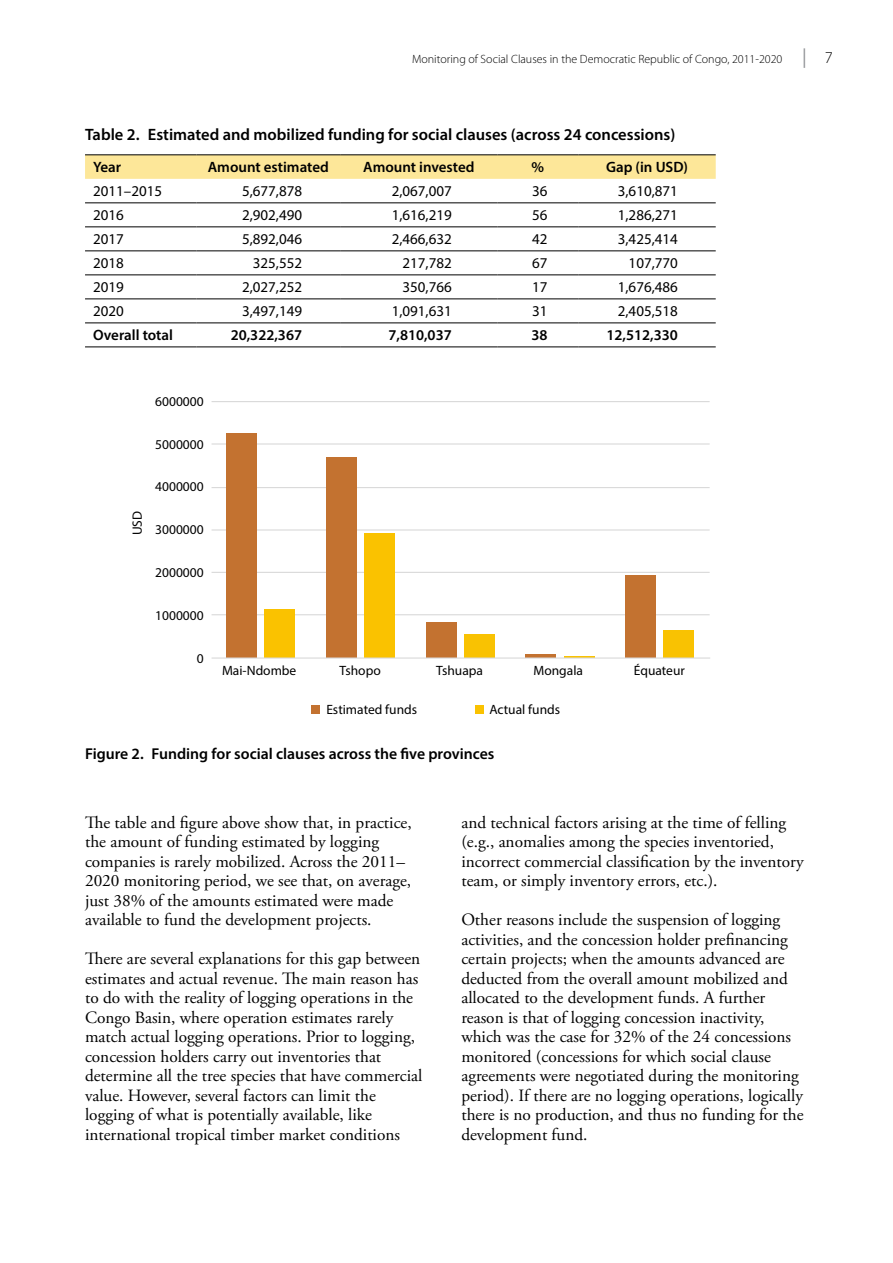
<style>
.page{position:relative;width:893px;height:1263px;background:#fff}
.page>*{position:absolute;margin:0;border:0;box-sizing:border-box;transform-origin:0 0}
.t1{font:17.25px/19.5px "Adobe Garamond Pro";color:#000}
.t2{font:600 16.5px "Myriad Pro";color:#000}
.t3{font:600 15.75px "Myriad Pro";color:#000}
.t4{font:15px "Myriad Pro";color:#000}
.t5{font:600 15px "Myriad Pro";color:#000}
.t6{font:13.5px "Myriad Pro";color:#000}
.t7{font:300 12px "Myriad Pro";color:#000}
.s1{font-weight:400;font-size:19.5px;color:#939598}
.s2{font-size:16.5px}
</style>
<div class="page">
<div style="left:475px;top:705px;width:8px;height:9px;background:#fac200"></div>
<div style="left:312px;top:705px;width:8px;height:9px;background:#c37230"></div>
<hr style="left:212px;top:614px;width:498px;height:1px;background:#d9d9d9">
<hr style="left:212px;top:572px;width:498px;height:1px;background:#d9d9d9">
<hr style="left:212px;top:529px;width:498px;height:1px;background:#d9d9d9">
<hr style="left:212px;top:487px;width:498px;height:1px;background:#d9d9d9">
<hr style="left:212px;top:443px;width:498px;height:1px;background:#d9d9d9">
<hr style="left:212px;top:401px;width:498px;height:1px;background:#d9d9d9">
<div style="left:226px;top:433px;width:31px;height:225px;background:#c37230"></div>
<div style="left:326px;top:457px;width:31px;height:201px;background:#c37230"></div>
<div style="left:426px;top:623px;width:31px;height:35px;background:#c37230"></div>
<hr style="left:526px;top:654px;width:30px;height:4px;background:#c37230">
<div style="left:625px;top:575px;width:31px;height:83px;background:#c37230"></div>
<div style="left:265px;top:609px;width:30px;height:49px;background:#fac200"></div>
<div style="left:364px;top:533px;width:31px;height:125px;background:#fac200"></div>
<div style="left:464px;top:634px;width:31px;height:24px;background:#f9c202"></div>
<div style="left:663px;top:630px;width:31px;height:28px;background:#f9c202"></div>
<hr style="left:212px;top:657px;width:498px;height:2px;background:#d9d9d9">
<svg style="left:85px;top:155px;width:631px;height:24px;background:#f9e397"></svg>
<hr style="left:85px;top:203px;width:111px;height:1px;background:#000">
<hr style="left:196px;top:203px;width:144px;height:1px;background:#000">
<hr style="left:340px;top:203px;width:157px;height:1px;background:#000">
<hr style="left:497px;top:203px;width:81px;height:1px;background:#000">
<hr style="left:578px;top:203px;width:138px;height:1px;background:#000">
<hr style="left:85px;top:227px;width:111px;height:1px;background:#000">
<hr style="left:196px;top:227px;width:144px;height:1px;background:#000">
<hr style="left:340px;top:227px;width:157px;height:1px;background:#000">
<hr style="left:497px;top:227px;width:81px;height:1px;background:#000">
<hr style="left:578px;top:227px;width:138px;height:1px;background:#000">
<hr style="left:85px;top:251px;width:111px;height:1px;background:#000">
<hr style="left:196px;top:251px;width:144px;height:1px;background:#000">
<hr style="left:340px;top:251px;width:157px;height:1px;background:#000">
<hr style="left:497px;top:251px;width:81px;height:1px;background:#000">
<hr style="left:578px;top:251px;width:138px;height:1px;background:#000">
<hr style="left:85px;top:275px;width:111px;height:1px;background:#000">
<hr style="left:196px;top:275px;width:144px;height:1px;background:#000">
<hr style="left:340px;top:275px;width:157px;height:1px;background:#000">
<hr style="left:497px;top:275px;width:81px;height:1px;background:#000">
<hr style="left:578px;top:275px;width:138px;height:1px;background:#000">
<hr style="left:85px;top:299px;width:111px;height:1px;background:#000">
<hr style="left:196px;top:299px;width:144px;height:1px;background:#000">
<hr style="left:340px;top:299px;width:157px;height:1px;background:#000">
<hr style="left:497px;top:299px;width:81px;height:1px;background:#000">
<hr style="left:578px;top:299px;width:138px;height:1px;background:#000">
<hr style="left:85px;top:323px;width:111px;height:1px;background:#000">
<hr style="left:196px;top:323px;width:144px;height:1px;background:#000">
<hr style="left:340px;top:323px;width:157px;height:1px;background:#000">
<hr style="left:497px;top:323px;width:81px;height:1px;background:#000">
<hr style="left:578px;top:323px;width:138px;height:1px;background:#000">
<hr style="left:85px;top:347px;width:111px;height:1px;background:#000">
<hr style="left:196px;top:347px;width:144px;height:1px;background:#000">
<hr style="left:340px;top:347px;width:157px;height:1px;background:#000">
<hr style="left:497px;top:347px;width:81px;height:1px;background:#000">
<hr style="left:578px;top:347px;width:138px;height:1px;background:#000">
<hr style="left:85px;top:154px;width:111px;height:1px;background:#000">
<hr style="left:196px;top:154px;width:144px;height:1px;background:#000">
<hr style="left:340px;top:154px;width:157px;height:1px;background:#000">
<hr style="left:497px;top:154px;width:81px;height:1px;background:#000">
<hr style="left:578px;top:154px;width:138px;height:1px;background:#000">
<p class="t7" style="left:412px;top:51px;width:422px">Monitoring of Social Clauses in the Democratic Republic of Congo, 2011-2020 <span class="s1">|</span> <span class="s2">7</span></p>
<p class="t2" style="left:85px;top:124px;width:592px">Table 2. Estimated and mobilized funding for social clauses (across 24 concessions)</p>
<p class="t5" style="left:93px;top:158px;width:29px">Year</p>
<p class="t5" style="left:208px;top:158px;width:123px">Amount estimated</p>
<p class="t5" style="left:363px;top:158px;width:113px">Amount invested</p>
<p class="t5" style="left:532px;top:158px;width:14px">%</p>
<p class="t5" style="left:606px;top:158px;width:83px">Gap (in USD)</p>
<p class="t4" style="left:93px;top:182px;width:71px">2011–2015</p>
<p class="t4" style="left:242px;top:182px;width:62px">5,677,878</p>
<p class="t4" style="left:392px;top:182px;width:62px">2,067,007</p>
<p class="t4" style="left:532px;top:182px;width:17px">36</p>
<p class="t4" style="left:618px;top:182px;width:62px">3,610,871</p>
<p class="t4" style="left:93px;top:206px;width:32px">2016</p>
<p class="t4" style="left:242px;top:206px;width:62px">2,902,490</p>
<p class="t4" style="left:392px;top:206px;width:62px">1,616,219</p>
<p class="t4" style="left:532px;top:206px;width:17px">56</p>
<p class="t4" style="left:618px;top:206px;width:62px">1,286,271</p>
<p class="t4" style="left:93px;top:230px;width:32px">2017</p>
<p class="t4" style="left:242px;top:230px;width:62px">5,892,046</p>
<p class="t4" style="left:392px;top:230px;width:62px">2,466,632</p>
<p class="t4" style="left:532px;top:230px;width:17px">42</p>
<p class="t4" style="left:618px;top:230px;width:62px">3,425,414</p>
<p class="t4" style="left:93px;top:254px;width:32px">2018</p>
<p class="t4" style="left:253px;top:254px;width:51px">325,552</p>
<p class="t4" style="left:402px;top:254px;width:51px">217,782</p>
<p class="t4" style="left:532px;top:254px;width:17px">67</p>
<p class="t4" style="left:629px;top:254px;width:51px">107,770</p>
<p class="t4" style="left:93px;top:278px;width:32px">2019</p>
<p class="t4" style="left:242px;top:278px;width:62px">2,027,252</p>
<p class="t4" style="left:402px;top:278px;width:51px">350,766</p>
<p class="t4" style="left:532px;top:278px;width:17px">17</p>
<p class="t4" style="left:618px;top:278px;width:62px">1,676,486</p>
<p class="t4" style="left:93px;top:302px;width:32px">2020</p>
<p class="t4" style="left:242px;top:302px;width:62px">3,497,149</p>
<p class="t4" style="left:392px;top:302px;width:62px">1,091,631</p>
<p class="t4" style="left:532px;top:302px;width:17px">31</p>
<p class="t4" style="left:618px;top:302px;width:62px">2,405,518</p>
<p class="t5" style="left:93px;top:326px;width:81px">Overall total</p>
<p class="t5" style="left:231px;top:326px;width:73px">20,322,367</p>
<p class="t5" style="left:388px;top:326px;width:65px">7,810,037</p>
<p class="t5" style="left:531px;top:326px;width:18px">38</p>
<p class="t5" style="left:606px;top:326px;width:73px">12,512,330</p>
<p class="t6" style="left:155px;top:393px;width:50px">6000000</p>
<p class="t6" style="left:155px;top:436px;width:50px">5000000</p>
<p class="t6" style="left:129px;top:535px;width:26px;rotate:-90deg">USD</p>
<p class="t6" style="left:155px;top:479px;width:50px">4000000</p>
<p class="t6" style="left:155px;top:521px;width:50px">3000000</p>
<p class="t6" style="left:155px;top:564px;width:50px">2000000</p>
<p class="t6" style="left:155px;top:607px;width:50px">1000000</p>
<p class="t6" style="left:197px;top:650px;width:8px">0</p>
<p class="t6" style="left:222px;top:662px;width:76px">Mai-Ndombe</p>
<p class="t6" style="left:339px;top:662px;width:43px">Tshopo</p>
<p class="t6" style="left:436px;top:662px;width:48px">Tshuapa</p>
<p class="t6" style="left:533px;top:662px;width:51px">Mongala</p>
<p class="t6" style="left:634px;top:662px;width:53px">Équateur</p>
<p class="t6" style="left:326px;top:701px;width:92px">Estimated funds</p>
<p class="t6" style="left:489px;top:701px;width:72px">Actual funds</p>
<p class="t3" style="left:85px;top:744px;width:411px">Figure 2. Funding for social clauses across the five provinces</p>
<p class="t1" style="left:85px;top:813px;width:328px">The table and figure above show that, in practice, the amount of funding estimated by logging companies is rarely mobilized. Across the 2011– 2020 monitoring period, we see that, on average, just 38% of the amounts estimated were made available to fund the development projects.</p>
<p class="t1" style="left:85px;top:950px;width:339px">There are several explanations for this gap between estimates and actual revenue. The main reason has to do with the reality of logging operations in the Congo Basin, where operation estimates rarely match actual logging operations. Prior to logging, concession holders carry out inventories that determine all the tree species that have commercial value. However, several factors can limit the logging of what is potentially available, like international tropical timber market conditions</p>
<p class="t1" style="left:461px;top:813px;width:344px">and technical factors arising at the time of felling (e.g., anomalies among the species inventoried, incorrect commercial classification by the inventory team, or simply inventory errors, etc.).</p>
<p class="t1" style="left:461px;top:911px;width:344px">Other reasons include the suspension of logging activities, and the concession holder prefinancing certain projects; when the amounts advanced are deducted from the overall amount mobilized and allocated to the development funds. A further reason is that of logging concession inactivity, which was the case for 32% of the 24 concessions monitored (concessions for which social clause agreements were negotiated during the monitoring period). If there are no logging operations, logically there is no production, and thus no funding for the development fund.</p>
</div>
